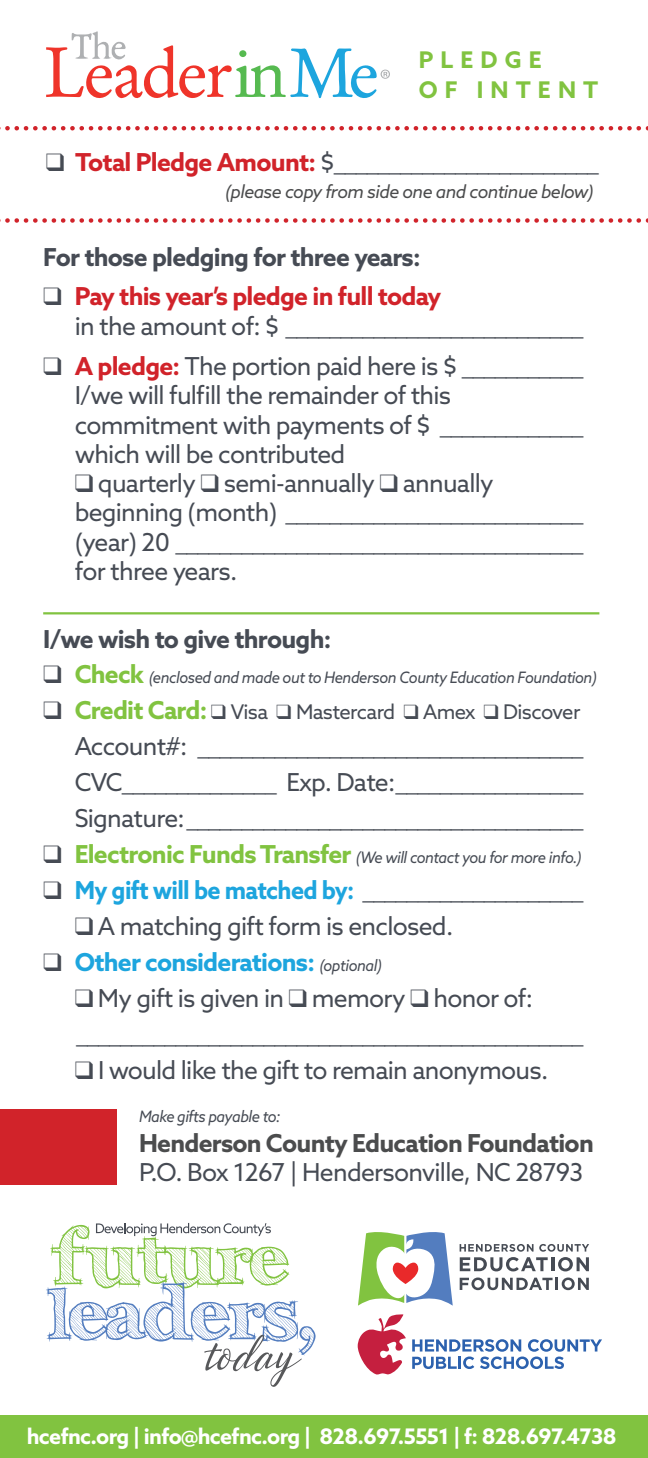
<style>
.page{position:relative;width:648px;height:1458px;background:#fff}
.page>*{position:absolute;margin:0;border:0;box-sizing:border-box;transform-origin:0 0}
.t1{font:24.75px/29.2px "Azo Sans";letter-spacing:-.03em;color:#464b54}
.t2{font:700 24.75px "Azo Sans";letter-spacing:-.03em;color:#464b54}
.t3{font:700 24.75px "Azo Sans";letter-spacing:-.03em;color:#1da5de;scale:.95 1}
.t4{font:700 24.75px "Azo Sans";letter-spacing:-.03em;color:#4b4c4d}
.t5{font:700 24.75px "Azo Sans";letter-spacing:-.03em;color:#1da5de}
.t6{font:700 22.95px/29.5px "Azo Sans";letter-spacing:.31em;color:#81c340}
.t7{font:700 21.38px "Azo Sans";letter-spacing:-.03em;color:#fff}
.t8{font:20.25px "Azo Sans";letter-spacing:-.03em;color:#464b54}
.t9{font:italic 18px "Azo Sans";letter-spacing:-.03em;color:#4b4c4d}
.t10{font:italic 15.75px "Azo Sans";letter-spacing:-.03em;color:#464b54;scale:.95 1}
.s1{font-weight:700;color:#d1232a}
.s2{font-weight:700;font-style:normal;font-size:24.75px;color:#81c340}
.s3{font-weight:700;font-size:24.75px;color:#81c340}
.s4{color:#464b54}
.s5{font-weight:400;color:#464b54}
.s6{font-weight:400;font-style:italic;font-size:15.75px;color:#464b54}
</style>
<div class="page">
<svg style="left:460px;top:1244px;width:129px;height:27px"></svg>
<svg style="left:460px;top:1278px;width:129px;height:12px"></svg>
<svg style="left:358px;top:1232px;width:95px;height:74px"></svg>
<svg style="left:46px;top:1223px;width:270px;height:164px"></svg>
<svg style="left:358px;top:1314px;width:48px;height:61px"></svg>
<svg style="left:412px;top:1339px;width:190px;height:30px"></svg>
<svg style="left:46px;top:32px;width:344px;height:67px"></svg>
<svg style="left:0;top:126px;width:648px;height:4px"></svg>
<svg style="left:0;top:218px;width:648px;height:5px"></svg>
<hr style="left:43px;top:612px;width:556px;height:2px;background:#81c340">
<div style="left:0;top:1110px;width:117px;height:75px;background:#d1232a"></div>
<div style="left:0;top:1415px;width:648px;height:43px;background:#81c340"></div>
<p class="t6" style="left:419px;top:45px;width:181px">PLEDGE<br>OF INTENT</p>
<p class="t1" style="left:46px;top:147px;width:555px">❑ <span class="s1">Total Pledge Amount:</span> $________________________</p>
<p class="t9" style="left:225px;top:180px;width:370px">(please copy from side one and continue below)</p>
<p class="t2" style="left:43px;top:241px;width:379px">For those pledging for three years:</p>
<p class="t1" style="left:75px;top:282px;width:510px;text-indent:-32px">❑ <span class="s1">Pay this year’s pledge in full today<br></span>in the amount of: $ ___________________________</p>
<p class="t1" style="left:75px;top:351px;width:510px;text-indent:-32px">❑ <span class="s1">A pledge:</span> The portion paid here is $ ___________ I/we will fulfill the remainder of this commitment with payments of $ _____________ which will be contributed</p>
<p class="t1" style="left:75px;top:468px;width:510px">❑ quarterly ❑ semi-annually ❑ annually beginning (month) ___________________________ (year) 20 _____________________________________ for three years.</p>
<p class="t2" style="left:43px;top:622px;width:290px">I/we wish to give through:</p>
<p class="t10" style="left:43px;top:667px;width:584px">❑ <span class="s2">Check</span> (enclosed and made out to Henderson County Education Foundation)</p>
<p class="t8" style="left:43px;top:698px;width:539px">❑ <span class="s3">Credit Card:</span> ❑ Visa ❑ Mastercard ❑ Amex ❑ Discover</p>
<p class="t1" style="left:75px;top:728px;width:510px;line-height:36px;text-align:justify">Account#: ___________________________________ CVC______________ Exp. Date:_________________ Signature:____________________________________</p>
<p class="t10" style="left:43px;top:847px;width:568px">❑ <span class="s2">Electronic Funds Transfer</span> (We will contact you for more info.)</p>
<p class="t3" style="left:43px;top:873px;width:570px"><span class="s4">❑</span> My gift will be matched by: <span class="s5">____________________</span></p>
<p class="t1" style="left:75px;top:911px;width:380px">❑ A matching gift form is enclosed.</p>
<p class="t5" style="left:43px;top:945px;width:340px"><span class="s4">❑</span> Other considerations: <span class="s6">(optional)</span></p>
<p class="t1" style="left:75px;top:980px;width:510px;line-height:36px">❑ My gift is given in ❑ memory ❑ honor of: ______________________________________________</p>
<p class="t1" style="left:75px;top:1055px;width:475px">❑ I would like the gift to remain anonymous.</p>
<p class="t10" style="left:139px;top:1106px;width:150px">Make gifts payable to:</p>
<p class="t4" style="left:139px;top:1126px;width:456px">Henderson County Education Foundation</p>
<p class="t1" style="left:139px;top:1157px;width:446px">P.O. Box 1267 | Hendersonville, NC 28793</p>
<p class="t7" style="left:27px;top:1422px;width:591px">hcefnc.org | info@hcefnc.org | 828.697.5551 | f: 828.697.4738</p>
</div>
